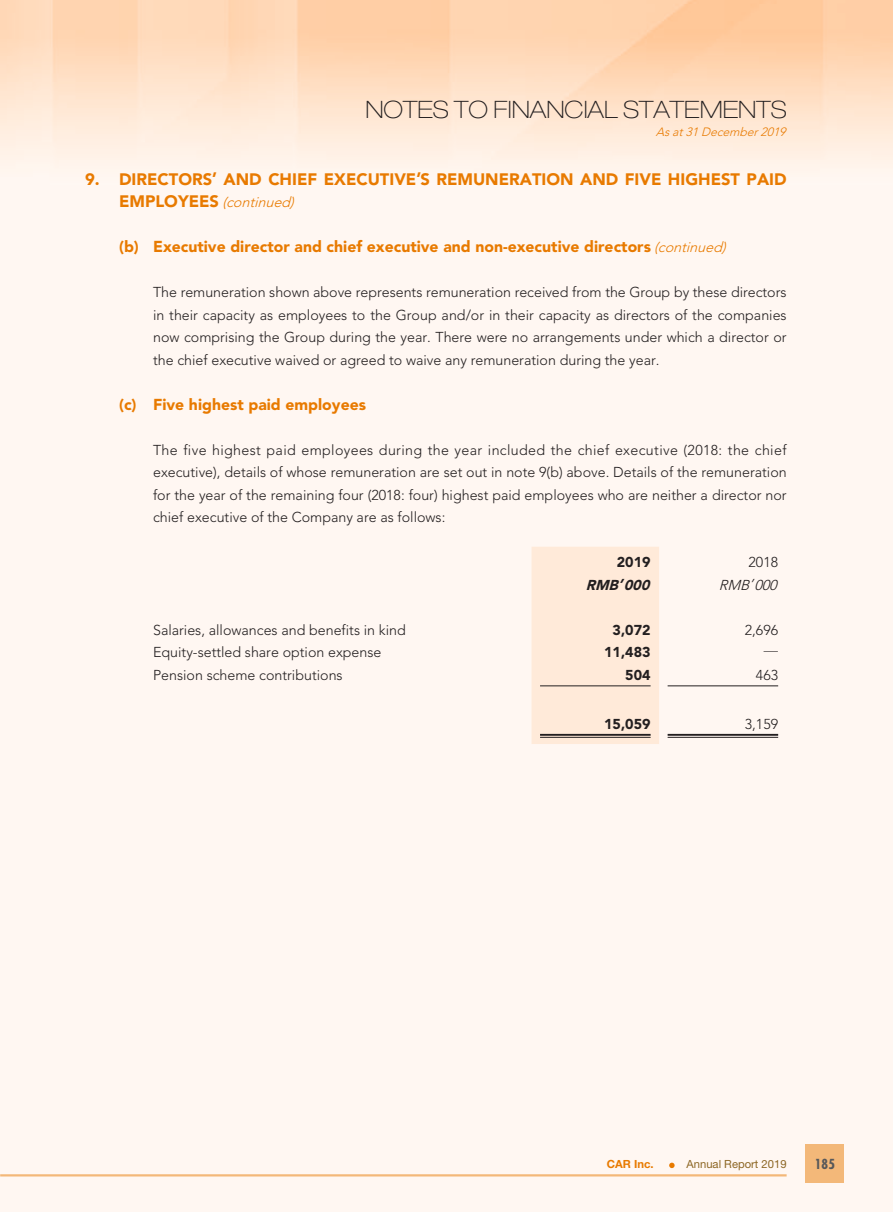
<style>
.page{position:relative;width:893px;height:1212px;background:#fff}
.page>*{position:absolute;margin:0;border:0;box-sizing:border-box;transform-origin:0 0}
.t1{font:100 expanded 24px "Helvetica Neue LT Std";color:#231f20}
.t2{font:900 16.5px "Avenir LT Std";color:#e87a00}
.t3{font:900 15.75px "Avenir LT Std";color:#e87a00}
.t4{font:300 14.25px/22.5px "Avenir LT Std";color:#231f20;text-align:justify}
.t5{font:900 14.25px "Avenir LT Std";color:#231f20}
.t6{font:italic 300 14.25px "Avenir LT Std";color:#e87a00}
.t7{font:italic 900 14.25px "Avenir LT Std";color:#231f20}
.t8{font:italic 300 14.25px "Avenir LT Std";color:#231f20}
.t9{font:300 14.25px "M Hei HK";color:#231f20}
.t10{font:700 condensed 13.5px "Futura Std";color:#57585a}
.t11{font:italic 300 12px "Avenir LT Std";color:#e87a00}
.t12{font:11.25px "Helvetica Neue LT Std";color:#8d6725}
.t13{font:700 11.25px "Helvetica Neue LT Std";color:#e87a00}
.s1{font-weight:900;font-style:normal;font-size:16.5px}
.s2{font-weight:300;font-style:italic;font-size:14.25px}
</style>
<div class="page">
<hr style="left:0;top:1174px;width:787px;height:2px;background:#e87a00">
<div style="left:806px;top:1144px;width:38px;height:39px;background:#f3b879"></div>
<svg style="left:669px;top:1162px;width:6px;height:6px"></svg>
<div style="left:531px;top:547px;width:128px;height:197px;background:#ffead9"></div>
<hr style="left:540px;top:685px;width:111px;height:1px;background:#231f20">
<hr style="left:668px;top:685px;width:110px;height:1px;background:#231f20">
<hr style="left:540px;top:734px;width:111px;height:2px;background:#231f20">
<hr style="left:540px;top:737px;width:111px;height:1px;background:#231f20">
<hr style="left:668px;top:734px;width:110px;height:2px;background:#231f20">
<hr style="left:668px;top:737px;width:110px;height:1px;background:#231f20">
<h1 class="t1" style="left:365px;top:95px;width:423px">NOTES TO FINANCIAL STATEMENTS</h1>
<p class="t11" style="left:656px;top:125px;width:135px">Asat31December2019</p>
<p class="t2" style="left:85px;top:169px;width:703px">9. DIRECTORS’ AND CHIEF EXECUTIVE’S REMUNERATION AND FIVE HIGHEST PAID</p>
<p class="t6" style="left:119px;top:194px;width:181px"><span class="s1">E M P L OY E E S</span> (continued)</p>
<p class="t3" style="left:119px;top:237px;width:612px">(b) Executive director and chief executive and non-executive directors <span class="s2">(continued)</span></p>
<p class="t4" style="left:153px;top:281px;width:635px">The remuneration shown above represents remuneration received from the Group by these directors in their capacity as employees to the Group and/or in their capacity as directors of the companies now comprising the Group during the year. There were no arrangements under which a director or the chief executive waived or agreed to waive any remuneration during the year.</p>
<p class="t3" style="left:119px;top:395px;width:248px">(c) Five highest paid employees</p>
<p class="t4" style="left:153px;top:439px;width:635px">The five highest paid employees during the year included the chief executive (2018: the chief executive), details of whose remuneration are set out in note 9(b) above. Details of the remuneration for the year of the remaining four (2018: four) highest paid employees who are neither a director nor chief executive of the Company are as follows:</p>
<p class="t5" style="left:617px;top:554px;width:35px">2019</p>
<p class="t4" style="left:748px;top:551px;width:31px">2018</p>
<p class="t7" style="left:586px;top:576px;width:69px">RMB’000</p>
<p class="t8" style="left:719px;top:577px;width:64px">RMB’000</p>
<p class="t4" style="left:153px;top:619px;width:254px">Salaries, allowances and benefits in kind</p>
<p class="t5" style="left:613px;top:621px;width:39px">3,072</p>
<p class="t4" style="left:745px;top:619px;width:35px">2,696</p>
<p class="t4" style="left:153px;top:641px;width:230px">Equity-settled share option expense</p>
<p class="t5" style="left:604px;top:644px;width:48px">11,483</p>
<p class="t9" style="left:764px;top:645px;width:16px">—</p>
<p class="t4" style="left:153px;top:664px;width:191px">Pension scheme contributions</p>
<p class="t5" style="left:625px;top:666px;width:27px">504</p>
<p class="t4" style="left:756px;top:664px;width:24px">463</p>
<p class="t5" style="left:604px;top:716px;width:48px">15,059</p>
<p class="t4" style="left:745px;top:713px;width:35px">3,159</p>
<p class="t13" style="left:607px;top:1157px;width:48px">CAR Inc.</p>
<p class="t12" style="left:687px;top:1157px;width:102px">Annual Report 2019</p>
<p class="t10" style="left:815px;top:1155px;width:22px">185</p>
</div>
